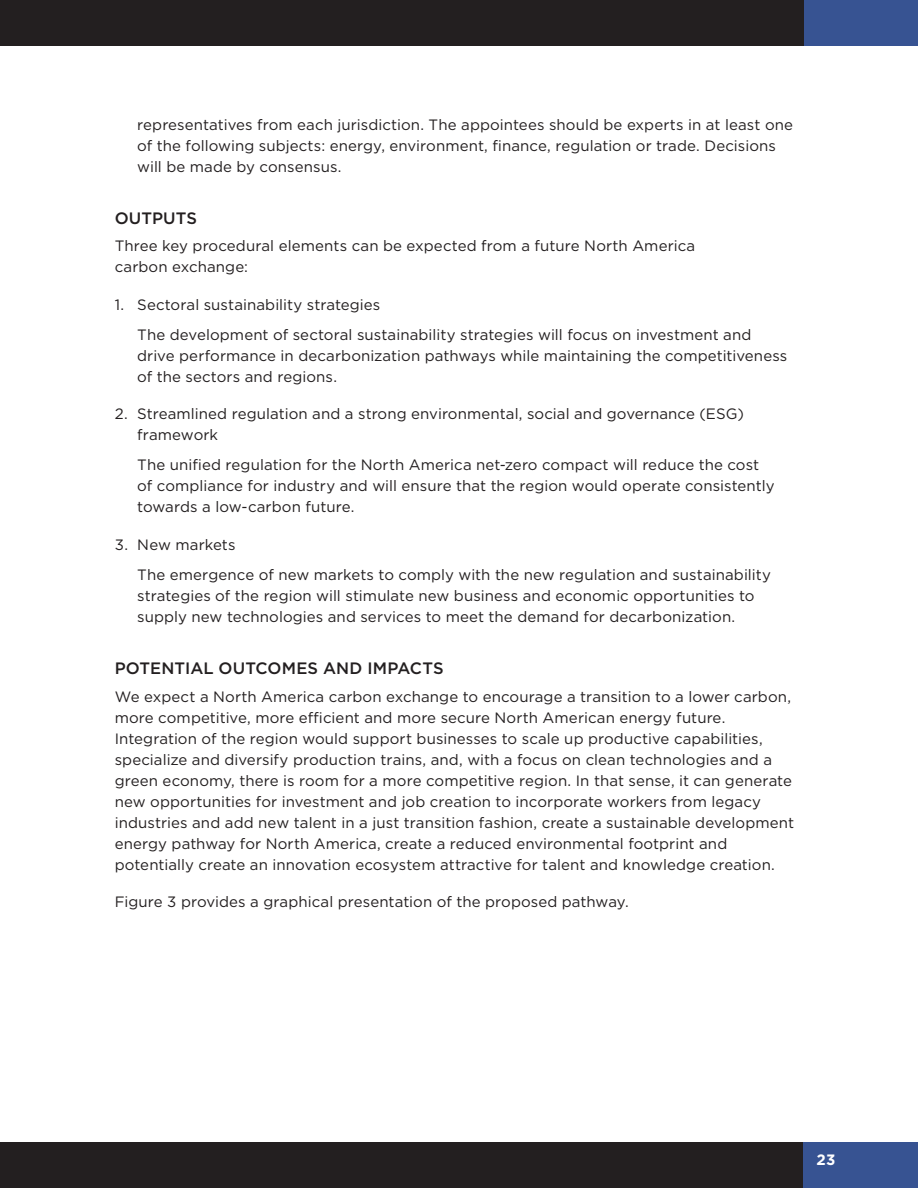
<style>
.page{position:relative;width:918px;height:1188px;background:#fff}
.page>*{position:absolute;margin:0;border:0;box-sizing:border-box;transform-origin:0 0}
.t1{font:500 16.5px "Gotham";letter-spacing:.005em;color:#231f20}
.t2{font:15px/21px "Gotham";letter-spacing:.005em;color:#231f20}
.t3{font:700 15px "Gotham";color:#fff}
</style>
<div class="page">
<div style="left:802px;top:1143px;width:116px;height:45px;background:#375392"></div>
<div style="left:803px;top:0;width:115px;height:45px;background:#375392"></div>
<div style="left:0;top:1143px;width:802px;height:45px;background:#231f20"></div>
<div style="left:0;top:0;width:803px;height:45px;background:#231f20"></div>
<p class="t2" style="left:137px;top:114px;width:657px">representatives from each jurisdiction. The appointees should be experts in at least one of the following subjects: energy, environment, finance, regulation or trade. Decisions will be made by consensus.</p>
<p class="t1" style="left:115px;top:207px;width:84px">OUTPUTS</p>
<p class="t2" style="left:115px;top:235px;width:582px">Three key procedural elements can be expected from a future North America carbon exchange:</p>
<p class="t2" style="left:137px;top:289px;width:616px;line-height:30px;text-indent:-22px">1. Sectoral sustainability strategies<br>The development of sectoral sustainability strategies will focus on investment and</p>
<p class="t2" style="left:137px;top:345px;width:652px">drive performance in decarbonization pathways while maintaining the competitiveness of the sectors and regions.</p>
<p class="t2" style="left:137px;top:403px;width:608px;text-indent:-22px">2. Streamlined regulation and a strong environmental, social and governance (ESG) framework</p>
<p class="t2" style="left:137px;top:454px;width:639px">The unified regulation for the North America net-zero compact will reduce the cost of compliance for industry and will ensure that the region would operate consistently towards a low-carbon future.</p>
<p class="t2" style="left:137px;top:529px;width:635px;line-height:30px;text-indent:-22px">3. New markets<br>The emergence of new markets to comply with the new regulation and sustainability</p>
<p class="t2" style="left:137px;top:585px;width:619px">strategies of the region will stimulate new business and economic opportunities to supply new technologies and services to meet the demand for decarbonization.</p>
<p class="t1" style="left:115px;top:657px;width:331px">POTENTIAL OUTCOMES AND IMPACTS</p>
<p class="t2" style="left:115px;top:685px;width:681px">We expect a North America carbon exchange to encourage a transition to a lower carbon, more competitive, more efficient and more secure North American energy future.<br>Integration of the region would support businesses to scale up productive capabilities, specialize and diversify production trains, and, with a focus on clean technologies and a green economy, there is room for a more competitive region. In that sense, it can generate new opportunities for investment and job creation to incorporate workers from legacy industries and add new talent in a just transition fashion, create a sustainable development energy pathway for North America, create a reduced environmental footprint and potentially create an innovation ecosystem attractive for talent and knowledge creation.</p>
<p class="t2" style="left:115px;top:891px;width:515px">Figure 3 provides a graphical presentation of the proposed pathway.</p>
<p class="t3" style="left:817px;top:1150px;width:20px">23</p>
</div>
